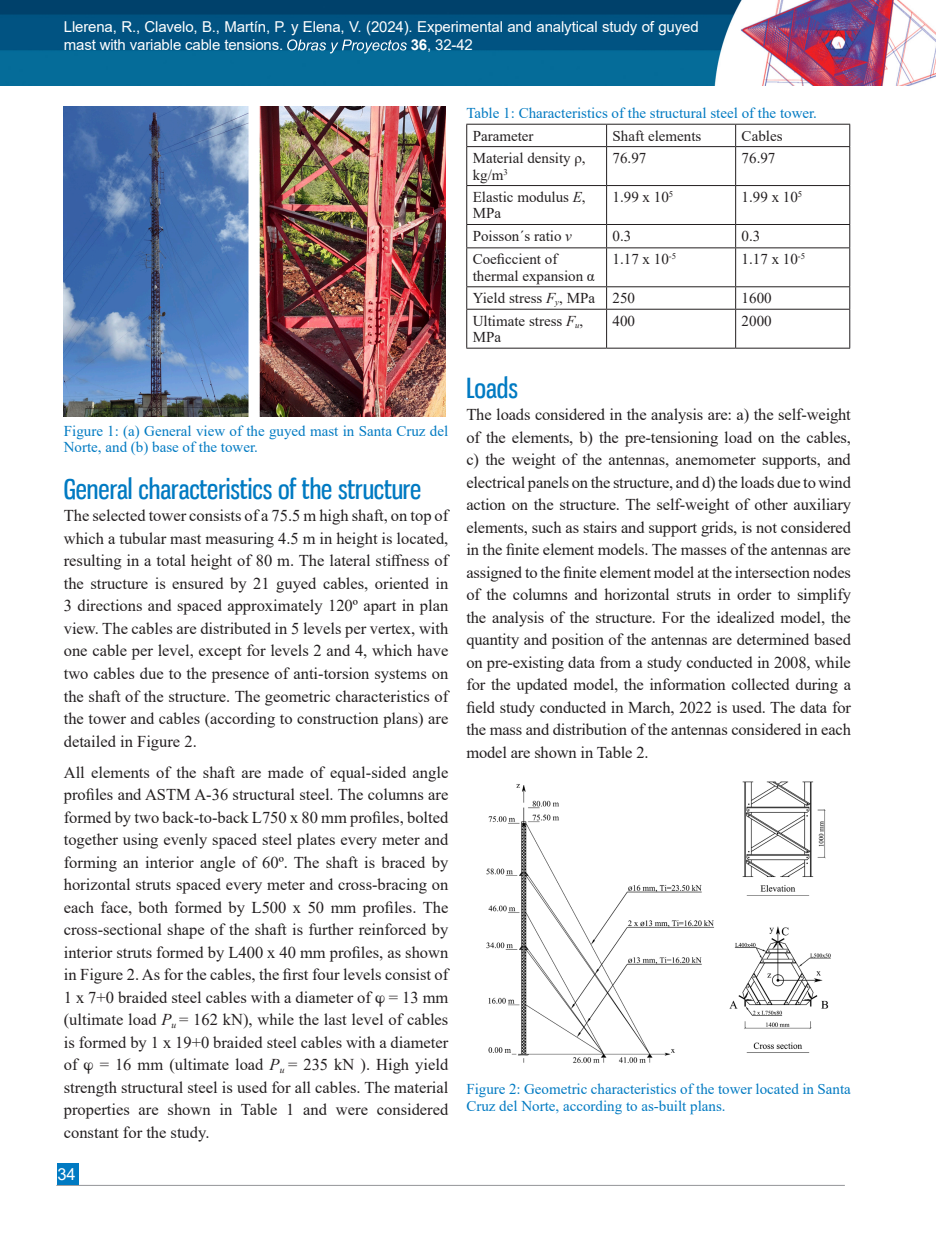
<style>
.page{position:relative;width:936px;height:1234px;background:#fff}
.page>*{position:absolute;margin:0;border:0;box-sizing:border-box;transform-origin:0 0}
.Headings_3{font:27px "Gnuolane Free";color:#007ac2}
.t1{font:16.5px/22.5px "Times New Roman";color:#231f20;text-align:justify}
.t2{font:16.5px "Arial";color:#fff}
.Headings_3-2{font:15px/16.5px "Times New Roman";color:#007ac2}
.t3{font:15px/16.5px "Times New Roman";color:#231f20}
.t4{font:15px/18px "Arial";letter-spacing:-.01em;color:#fff}
.s1{font-weight:700}
.s2{font-style:italic}
</style>
<div class="page">
<img style="left:0;top:0;width:935px;height:85px">
<hr style="left:56px;top:1184px;width:788px;height:1px;background:#939598">
<div style="left:57px;top:1163px;width:21px;height:21px;background:#007ac2"></div>
<svg style="left:287px;top:39px;width:120px;height:14px;background:#397da1"></svg>
<img style="left:64px;top:106px;width:381px;height:310px">
<hr style="left:466px;top:124px;width:140px;height:1px;background:#231f20">
<svg style="left:466px;top:124px;width:1px;height:22px"></svg>
<hr style="left:606px;top:124px;width:129px;height:1px;background:#231f20">
<svg style="left:606px;top:124px;width:1px;height:22px"></svg>
<hr style="left:735px;top:124px;width:115px;height:1px;background:#231f20">
<svg style="left:735px;top:124px;width:1px;height:22px"></svg>
<svg style="left:849px;top:124px;width:1px;height:22px"></svg>
<hr style="left:466px;top:146px;width:140px;height:1px;background:#231f20">
<hr style="left:466px;top:147px;width:1px;height:38px;background:#231f20">
<hr style="left:606px;top:146px;width:129px;height:1px;background:#231f20">
<hr style="left:606px;top:147px;width:1px;height:38px;background:#231f20">
<hr style="left:735px;top:146px;width:115px;height:1px;background:#231f20">
<hr style="left:735px;top:147px;width:1px;height:38px;background:#231f20">
<hr style="left:849px;top:147px;width:1px;height:38px;background:#231f20">
<hr style="left:466px;top:185px;width:140px;height:1px;background:#231f20">
<hr style="left:466px;top:186px;width:1px;height:38px;background:#231f20">
<hr style="left:606px;top:185px;width:129px;height:1px;background:#231f20">
<hr style="left:606px;top:186px;width:1px;height:38px;background:#231f20">
<hr style="left:735px;top:185px;width:115px;height:1px;background:#231f20">
<hr style="left:735px;top:186px;width:1px;height:38px;background:#231f20">
<hr style="left:849px;top:186px;width:1px;height:38px;background:#231f20">
<hr style="left:466px;top:224px;width:140px;height:1px;background:#231f20">
<svg style="left:466px;top:225px;width:1px;height:22px"></svg>
<hr style="left:606px;top:224px;width:129px;height:1px;background:#231f20">
<svg style="left:606px;top:225px;width:1px;height:22px"></svg>
<hr style="left:735px;top:224px;width:115px;height:1px;background:#231f20">
<svg style="left:735px;top:225px;width:1px;height:22px"></svg>
<svg style="left:849px;top:225px;width:1px;height:22px"></svg>
<hr style="left:466px;top:247px;width:140px;height:1px;background:#231f20">
<hr style="left:466px;top:248px;width:1px;height:38px;background:#231f20">
<hr style="left:606px;top:247px;width:129px;height:1px;background:#231f20">
<hr style="left:606px;top:248px;width:1px;height:38px;background:#231f20">
<hr style="left:735px;top:247px;width:115px;height:1px;background:#231f20">
<hr style="left:735px;top:248px;width:1px;height:38px;background:#231f20">
<hr style="left:849px;top:248px;width:1px;height:38px;background:#231f20">
<hr style="left:466px;top:286px;width:140px;height:1px;background:#231f20">
<svg style="left:466px;top:287px;width:1px;height:22px"></svg>
<hr style="left:606px;top:286px;width:129px;height:1px;background:#231f20">
<svg style="left:606px;top:287px;width:1px;height:22px"></svg>
<hr style="left:735px;top:286px;width:115px;height:1px;background:#231f20">
<svg style="left:735px;top:287px;width:1px;height:22px"></svg>
<svg style="left:849px;top:287px;width:1px;height:22px"></svg>
<hr style="left:466px;top:309px;width:140px;height:1px;background:#231f20">
<hr style="left:466px;top:309px;width:1px;height:39px;background:#231f20">
<hr style="left:606px;top:309px;width:129px;height:1px;background:#231f20">
<hr style="left:606px;top:309px;width:1px;height:39px;background:#231f20">
<hr style="left:735px;top:309px;width:115px;height:1px;background:#231f20">
<hr style="left:735px;top:309px;width:1px;height:39px;background:#231f20">
<hr style="left:849px;top:309px;width:1px;height:39px;background:#231f20">
<hr style="left:466px;top:348px;width:140px;height:1px;background:#231f20">
<hr style="left:606px;top:348px;width:129px;height:1px;background:#231f20">
<hr style="left:735px;top:348px;width:115px;height:1px;background:#231f20">
<img style="left:486px;top:781px;width:345px;height:282px">
<p class="t4" style="left:64px;top:18px;width:636px">Llerena, R., Clavelo, B., Martín, P. y Elena, V. (2024). Experimental and analytical study of guyed mast with variable cable tensions.</p>
<p class="t4" style="left:410px;top:36px;width:64px"><span class="s1">36</span>, 32-42</p>
<p class="Headings_3-2" style="left:64px;top:422px;width:386px">Figure 1: (a) General view of the guyed mast in Santa Cruz del<br>Norte, and (b) base of the tower.</p>
<p class="Headings_3" style="left:64px;top:472px;width:359px">General characteristics of the structure</p>
<p class="t1" style="left:64px;top:504px;width:386px">The selected tower consists of a 75.5 m high shaft, on top of which a tubular mast measuring 4.5 m in height is located, resulting in a total height of 80 m. The lateral stiffness of the structure is ensured by 21 guyed cables, oriented in 3 directions and spaced approximately 120º apart in plan view. The cables are distributed in 5 levels per vertex, with one cable per level, except for levels 2 and 4, which have two cables due to the presence of anti-torsion systems on the shaft of the structure. The geometric characteristics of the tower and cables (according to construction plans) are detailed in Figure 2.</p>
<p class="t1" style="left:64px;top:760px;width:386px">All elements of the shaft are made of equal-sided angle profiles and ASTM A-36 structural steel. The columns are formed by two back-to-back L750 x 80 mm profiles, bolted together using evenly spaced steel plates every meter and forming an interior angle of 60º. The shaft is braced by horizontal struts spaced every meter and cross-bracing on each face, both formed by L500 x 50 mm profiles. The cross-sectional shape of the shaft is further reinforced by interior struts formed by L400 x 40 mm profiles, as shown in Figure 2. As for the cables, the first four levels consist of 1 x 7+0 braided steel cables with a diameter of = 13 mm (ultimate load <span class="s2">P</span><sub>u</sub> = 162 kN), while the last level of cables is formed by 1 x 19+0 braided steel cables with a diameter of</p>
<p class="t1" style="left:64px;top:1052px;width:386px;text-indent:36px">= 16 mm (ultimate load <span class="s2">P</span><sub>u</sub> = 235 kN ). High yield strength structural steel is used for all cables. The material properties are shown in Table 1 and were considered constant for the study.</p>
<p class="t2" style="left:57px;top:1162px;width:20px">34</p>
<p class="Headings_3-2" style="left:466px;top:104px;width:352px">Table 1: Characteristics of the structural steel of the tower.</p>
<p class="t3" style="left:472px;top:127px;width:62px">Parameter</p>
<p class="t3" style="left:612px;top:127px;width:90px">Shaft elements</p>
<p class="t3" style="left:741px;top:127px;width:42px">Cables</p>
<p class="t3" style="left:472px;top:149px;width:114px">Material density ρ,</p>
<p class="t3" style="left:472px;top:166px;width:37px">kg/m<sup>3</sup></p>
<p class="t3" style="left:612px;top:149px;width:35px">76.97</p>
<p class="t3" style="left:741px;top:149px;width:35px">76.97</p>
<p class="t3" style="left:472px;top:188px;width:114px">Elastic modulus <span class="s2">E</span>,<br>MPa</p>
<p class="t3" style="left:612px;top:188px;width:62px">1.99 x 10<sup>5</sup></p>
<p class="t3" style="left:741px;top:188px;width:62px">1.99 x 10<sup>5</sup></p>
<p class="t3" style="left:472px;top:227px;width:101px">Poisson´s ratio <span class="s2">ν</span></p>
<p class="t3" style="left:612px;top:227px;width:20px">0.3</p>
<p class="t3" style="left:741px;top:227px;width:20px">0.3</p>
<p class="t3" style="left:472px;top:250px;width:124px">Coeficcient of thermal expansion α</p>
<p class="t3" style="left:612px;top:250px;width:65px">1.17 x 10<sup>-5</sup></p>
<p class="t3" style="left:741px;top:250px;width:65px">1.17 x 10<sup>-5</sup></p>
<p class="t3" style="left:472px;top:289px;width:124px">Yield stress <span class="s2">F</span><sub>y</sub>, MPa</p>
<p class="t3" style="left:612px;top:289px;width:24px">250</p>
<p class="t3" style="left:741px;top:289px;width:31px">1600</p>
<p class="t3" style="left:472px;top:312px;width:112px">Ultimate stress <span class="s2">F</span><sub>u</sub>,<br>MPa</p>
<p class="t3" style="left:612px;top:312px;width:24px">400</p>
<p class="t3" style="left:741px;top:312px;width:31px">2000</p>
<p class="Headings_3" style="left:466px;top:371px;width:53px">Loads</p>
<p class="t1" style="left:466px;top:402px;width:386px">The loads considered in the analysis are: a) the self-weight of the elements, b) the pre-tensioning load on the cables, c) the weight of the antennas, anemometer supports, and electrical panels on the structure, and d) the loads due to wind action on the structure. The self-weight of other auxiliary elements, such as stairs and support grids, is not considered in the finite element models. The masses of the antennas are assigned to the finite element model at the intersection nodes of the columns and horizontal struts in order to simplify the analysis of the structure. For the idealized model, the quantity and position of the antennas are determined based on pre-existing data from a study conducted in 2008, while for the updated model, the information collected during a field study conducted in March, 2022 is used. The data for the mass and distribution of the antennas considered in each model are shown in Table 2.</p>
<p class="Headings_3-2" style="left:466px;top:1080px;width:386px">Figure 2: Geometric characteristics of the tower located in Santa<br>Cruz del Norte, according to as-built plans.</p>
</div>
